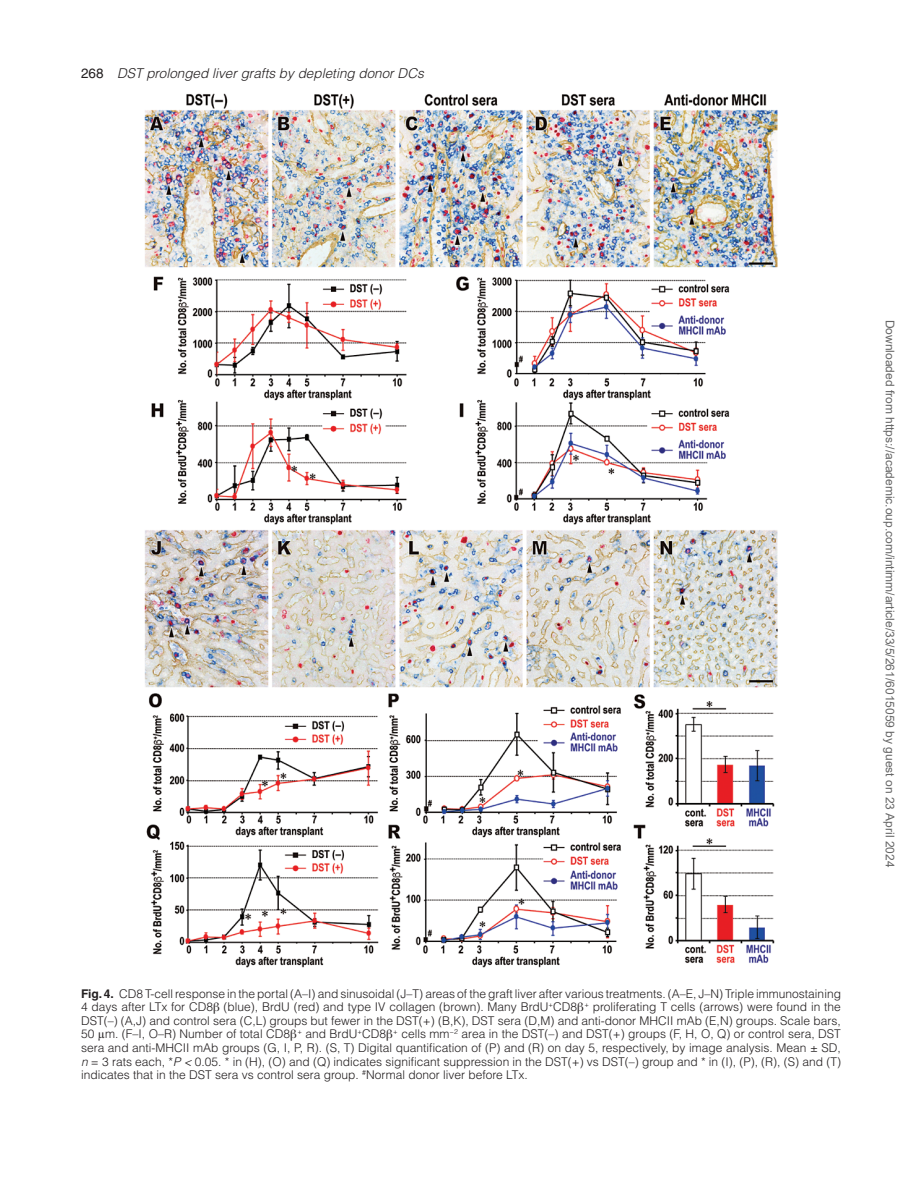
<style>
.page{position:relative;width:919px;height:1187px;background:#fff}
.page>*{position:absolute;margin:0;border:0;box-sizing:border-box;transform-origin:0 0}
.t1{font:italic 300 13.5px "Helvetica LT Std";color:#231f20}
.t2{font:300 12px/13.5px "Helvetica LT Std";color:#231f20;text-align:justify}
.t3{font:12px "Arial";color:#666}
.s1{font-weight:400;font-style:normal}
.s2{font-weight:700}
.s3{font-family:"Gandhari Unicode";font-weight:400}
.s4{font-style:italic}
</style>
<div class="page">
<img style="left:145px;top:94px;width:632px;height:873px">
<p class="t1" style="left:81px;top:65px;width:344px"><span class="s1">268</span> DST prolonged liver grafts by depleting donor DCs</p>
<p class="t3" style="left:894px;top:320px;width:549px;rotate:90deg">Downloaded from https://academic.oup.com/intimm/article/33/5/261/6015059 by guest on 23 April 2024</p>
<p class="t2" style="left:81px;top:986px;width:761px"><span class="s2">Fig. 4.</span> CD8 T-cell response in the portal (A–I) and sinusoidal (J–T) areas of the graft liver after various treatments. (A–E, J–N) Triple immunostaining 4 days after LTx for CD8<span class="s3">β</span> (blue), BrdU (red) and type IV collagen (brown). Many BrdU<sup>+</sup>CD8<span class="s3">β</span><sup>+</sup> proliferating T cells (arrows) were found in the DST(–) (A,J) and control sera (C,L) groups but fewer in the DST(+) (B,K), DST sera (D,M) and anti-donor MHCII mAb (E,N) groups. Scale bars, 50 <span class="s3">μ</span>m. (F–I, O–R) Number of total CD8<span class="s3">β</span><sup>+</sup> and BrdU<sup>+</sup>CD8<span class="s3">β</span><sup>+</sup> cells mm<sup>−2</sup> area in the DST(–) and DST(+) groups (F, H, O, Q) or control sera, DST sera and anti-MHCII mAb groups (G, I, P, R). (S, T) Digital quantification of (P) and (R) on day 5, respectively, by image analysis. Mean ± SD, <span class="s4">n</span> = 3 rats each, *<span class="s4">P &lt;</span> 0.05. * in (H), (O) and (Q) indicates significant suppression in the DST(+) vs DST(–) group and * in (I), (P), (R), (S) and (T) indicates that in the DST sera vs control sera group. <sup>#</sup>Normal donor liver before LTx.</p>
</div>
